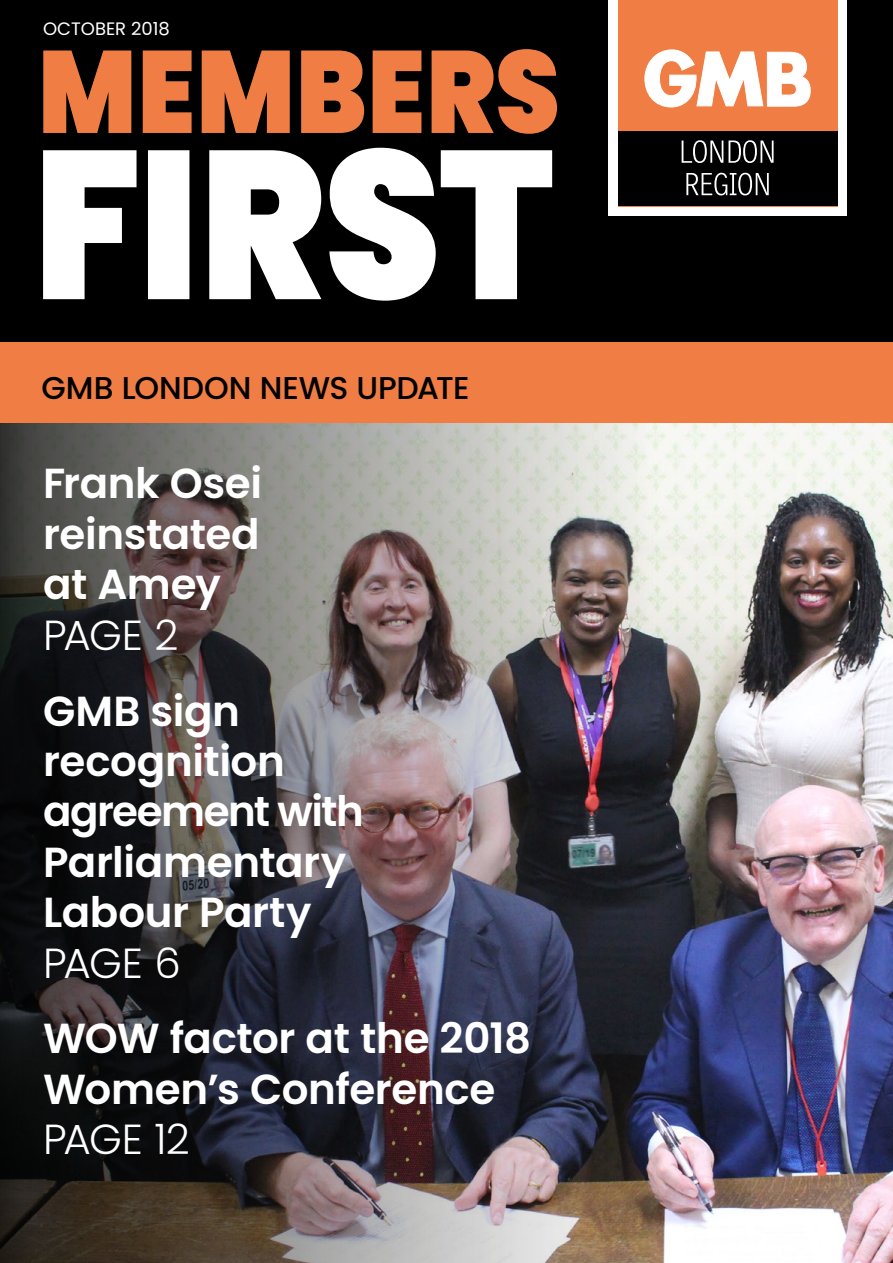
<style>
.page{position:relative;width:893px;height:1263px;background:#fff}
.page>*{position:absolute;margin:0;border:0;box-sizing:border-box;transform-origin:0 0}
.t1{font:600 42px/50.4px "Poppins";letter-spacing:-.01em;color:#fff}
.t2{font:300 42px "Poppins";letter-spacing:-.045em;color:#fff}
.t3{font:500 31.5px "Poppins";letter-spacing:-.005em;color:#000}
.t4{font:18px "Poppins";color:#fff}
</style>
<div class="page">
<img style="left:656px;top:423px;width:237px;height:840px">
<div style="left:0;top:0;width:893px;height:354px;background:#000"></div>
<div style="left:608px;top:0;width:239px;height:216px;background:#fff"></div>
<div style="left:618px;top:0;width:219px;height:206px;background:#ef7d44"></div>
<svg style="left:644px;top:50px;width:166px;height:57px"></svg>
<div style="left:618px;top:132px;width:219px;height:74px;background:#000"></div>
<svg style="left:686px;top:173px;width:83px;height:22px"></svg>
<svg style="left:682px;top:140px;width:92px;height:23px"></svg>
<svg style="left:43px;top:148px;width:509px;height:153px;fill:#fff"></svg>
<svg style="left:43px;top:49px;width:514px;height:85px"></svg>
<div style="left:0;top:343px;width:893px;height:80px;background:#ef7d44"></div>
<img style="left:0;top:423px;width:656px;height:840px">
<p class="t4" style="left:43px;top:18px;width:128px">OCTOBER 2018</p>
<p class="t3" style="left:42px;top:370px;width:430px">GMB LONDON NEWS UPDATE</p>
<p class="t1" style="left:43px;top:459px;width:221px;text-align:justify">Frank Osei reinstated at Amey</p>
<p class="t2" style="left:43px;top:610px;width:137px">PAGE 2</p>
<p class="t1" style="left:43px;top:686px;width:322px">GMB sign recognition agreement with<br>Parliamentary<br>Labour Party</p>
<p class="t2" style="left:43px;top:938px;width:139px">PAGE 6</p>
<p class="t1" style="left:43px;top:1014px;width:489px">WOW factor at the 2018<br>Women’s Conference</p>
<p class="t2" style="left:43px;top:1115px;width:148px">PAGE 12</p>
</div>
